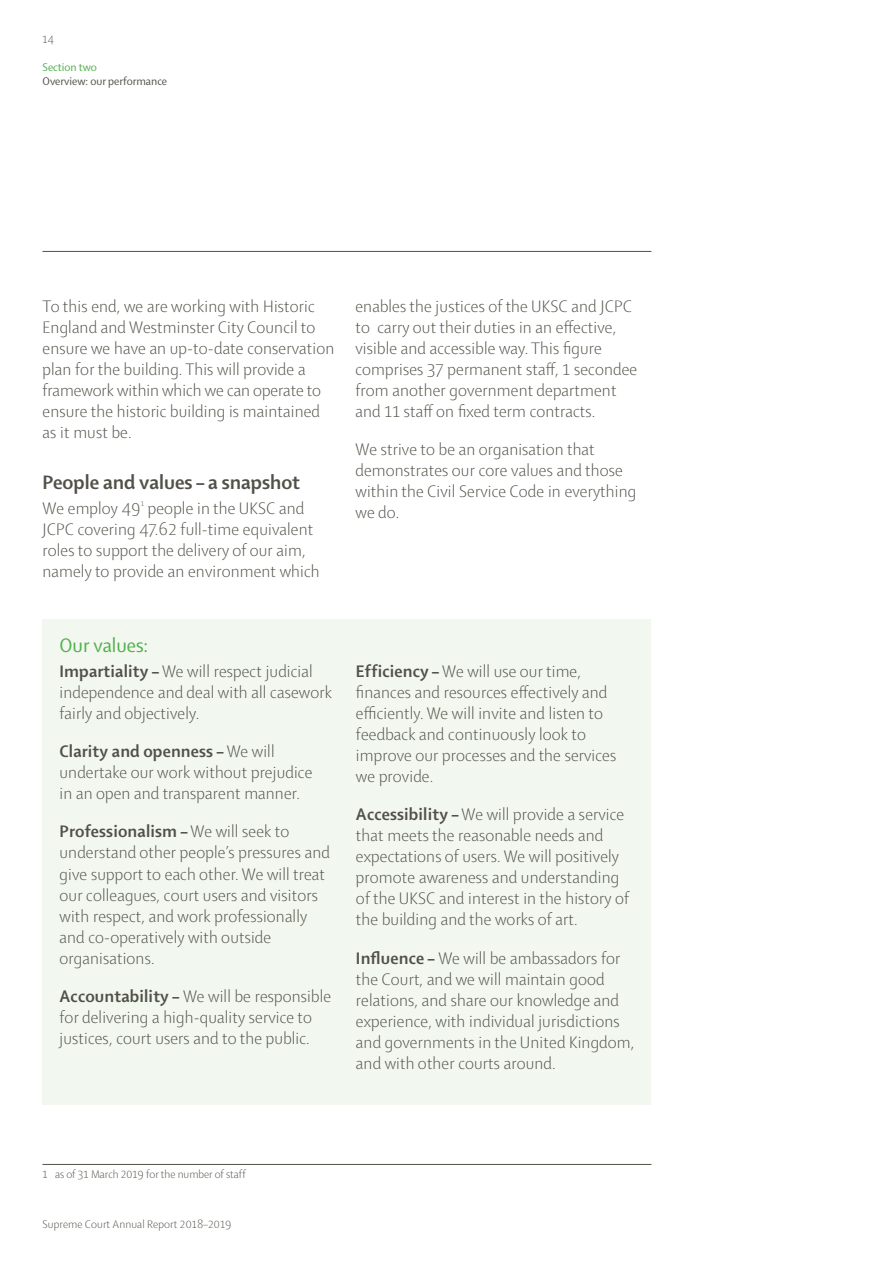
<style>
.page{position:relative;width:893px;height:1263px;background:#fff}
.page>*{position:absolute;margin:0;border:0;box-sizing:border-box;transform-origin:0 0}
.SUB-hdr_14_14_BOLD{font:700 21px "Shaker 2";color:#525149}
.SUB-hdr_14_14_Reg__3{font:21px "Shaker 2";color:#53b04f}
.Body_12_14_grey_LIGH{font:300 18px/21px "Shaker 2";letter-spacing:.01em;color:#525149}
.Footnote_8_9_Light{font:300 12px "Shaker 2";letter-spacing:.01em;color:#525149}
.t1{font:12px "Shaker 2";color:#525149}
.t2{font:12px "Shaker 2";color:#53b04f}
.Body_12_14_grey_LIGH-2{font:300 7.8px "Shaker 2";color:#525149}
.s1{font-weight:700}
</style>
<div class="page">
<hr style="left:43px;top:251px;width:608px;height:1px;background:#525149">
<hr style="left:43px;top:1164px;width:608px;height:1px;background:#525149">
<div style="left:43px;top:619px;width:608px;height:485px;background:#f2f8ef"></div>
<p class="Footnote_8_9_Light" style="left:43px;top:31px;width:13px">14</p>
<p class="t2" style="left:43px;top:60px;width:56px">Section two</p>
<p class="t1" style="left:43px;top:73px;width:126px">Overview: our performance</p>
<p class="Body_12_14_grey_LIGH" style="left:43px;top:295px;width:293px">To this end, we are working with Historic England and Westminster City Council to ensure we have an up‑to‑date conservation plan for the building. This will provide a framework within which we can operate to ensure the historic building is maintained as it must be.</p>
<h3 class="SUB-hdr_14_14_BOLD" style="left:43px;top:468px;width:259px">People and values – a snapshot</h3>
<p class="Body_12_14_grey_LIGH" style="left:43px;top:497px;width:263px">We employ 49 people in the UKSC and</p>
<p class="Body_12_14_grey_LIGH-2" style="left:141px;top:499px;width:5px">1</p>
<p class="Body_12_14_grey_LIGH" style="left:43px;top:518px;width:279px">JCPC covering 47.62 full-time equivalent roles to support the delivery of our aim, namely to provide an environment which</p>
<h3 class="SUB-hdr_14_14_Reg__3" style="left:60px;top:632px;width:90px">Our values:</h3>
<p class="Body_12_14_grey_LIGH" style="left:60px;top:660px;width:274px"><span class="s1">Impartiality –</span> We will respect judicial independence and deal with all casework fairly and objectively.</p>
<p class="Body_12_14_grey_LIGH" style="left:60px;top:740px;width:254px"><span class="s1">Clarity and openness –</span> We will undertake our work without prejudice in an open and transparent manner.</p>
<p class="Body_12_14_grey_LIGH" style="left:60px;top:820px;width:272px"><span class="s1">Professionalism –</span> We will seek to understand other people’s pressures and give support to each other. We will treat our colleagues, court users and visitors with respect, and work professionally and co-operatively with outside organisations.</p>
<p class="Body_12_14_grey_LIGH" style="left:60px;top:984px;width:273px"><span class="s1">Accountability –</span> We will be responsible for delivering a high-quality service to justices, court users and to the public.</p>
<p class="Body_12_14_grey_LIGH" style="left:355px;top:295px;width:283px">enables the justices of the UKSC and JCPC to carry out their duties in an effective, visible and accessible way. This figure comprises 37 permanent staff, 1 secondee from another government department and 11 staff on fixed term contracts.</p>
<p class="Body_12_14_grey_LIGH" style="left:355px;top:438px;width:282px">We strive to be an organisation that demonstrates our core values and those within the Civil Service Code in everything we do.</p>
<p class="Body_12_14_grey_LIGH" style="left:356px;top:660px;width:262px"><span class="s1">Efficiency –</span> We will use our time, finances and resources effectively and efficiently. We will invite and listen to feedback and continuously look to improve our processes and the services we provide.</p>
<p class="Body_12_14_grey_LIGH" style="left:356px;top:803px;width:274px"><span class="s1">Accessibility –</span> We will provide a service that meets the reasonable needs and expectations of users. We will positively promote awareness and understanding of the UKSC and interest in the history of the building and the works of art.</p>
<p class="Body_12_14_grey_LIGH" style="left:356px;top:946px;width:280px"><span class="s1">Influence –</span> We will be ambassadors for the Court, and we will maintain good relations, and share our knowledge and experience, with individual jurisdictions and governments in the United Kingdom, and with other courts around.</p>
<p class="Footnote_8_9_Light" style="left:43px;top:1166px;width:205px">1 as of 31 March 2019 for the number of staff</p>
<p class="Footnote_8_9_Light" style="left:43px;top:1216px;width:191px">Supreme Court Annual Report 2018–2019</p>
</div>
